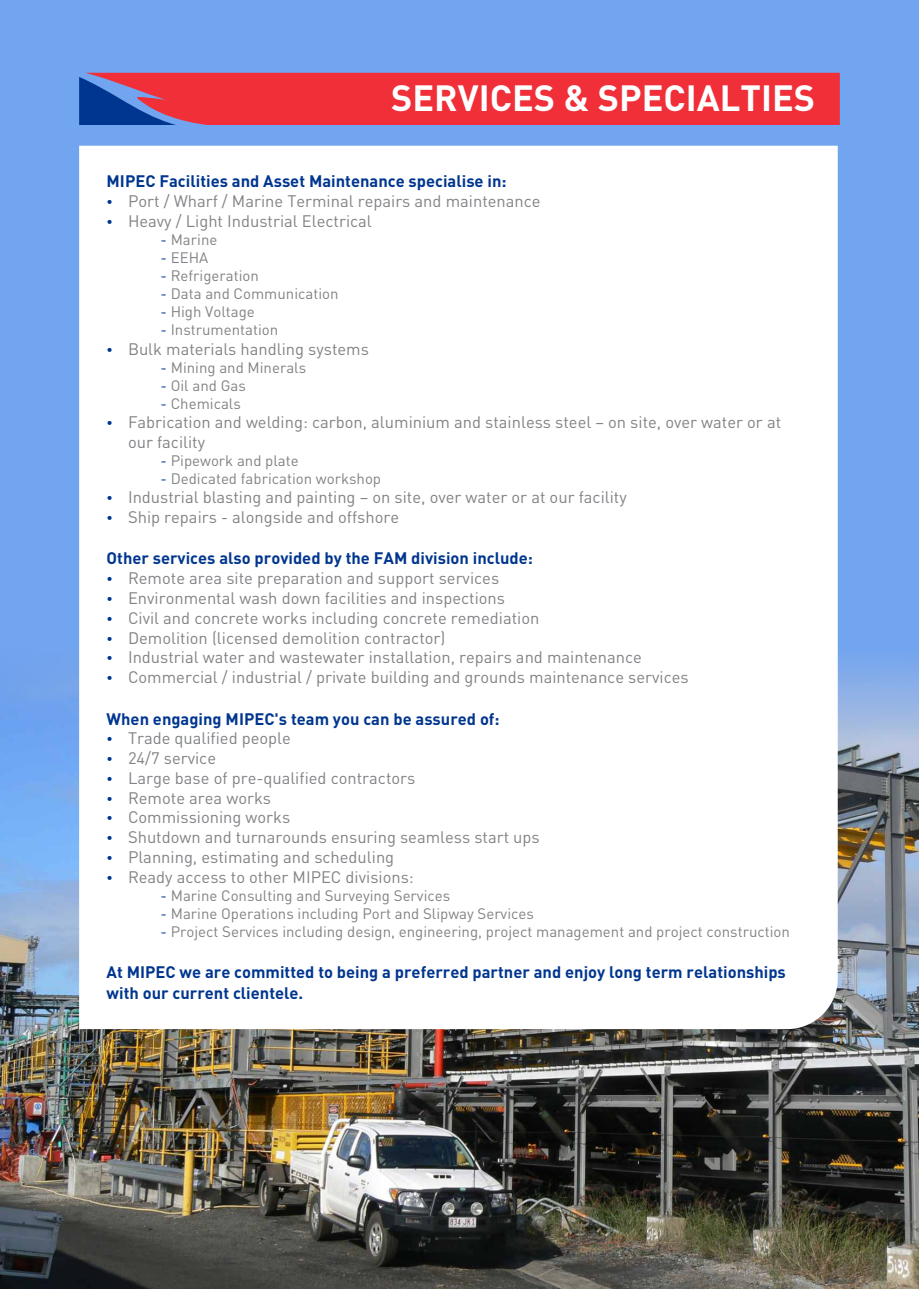
<style>
.page{position:relative;width:919px;height:1289px;background:#fff}
.page>*{position:absolute;margin:0;border:0;box-sizing:border-box;transform-origin:0 0}
.t1{font:700 36px "DIN";color:#fff}
.t2{font:16.5px/19.2px "DIN";color:#808285}
.t3{font:700 16.5px/20.9px "DIN";color:#00368f}
.t4{font:15px "DIN";color:#808285}
.s1{color:#00368f}
</style>
<div class="page">
<div style="left:0;top:0;width:918px;height:1288px;background:#72a5f0"></div>
<img style="left:0;top:600px;width:918px;height:688px">
<svg style="left:79px;top:73px;width:760px;height:52px;background:#de3243"></svg>
<div style="left:79px;top:146px;width:758px;height:883px;background:#fff"></div>
<h1 class="t1" style="left:391px;top:82px;width:425px">SERVICES &amp; SPECIALTIES</h1>
<p class="t3" style="left:107px;top:172px;width:401px">MIPEC Facilities and Asset Maintenance specialise in:</p>
<p class="t2" style="left:107px;top:192px;width:435px"><span class="s1">•</span> Port / Wharf / Marine Terminal repairs and maintenance</p>
<p class="t2" style="left:107px;top:212px;width:267px"><span class="s1">•</span> Heavy / Light Industrial Electrical</p>
<p class="t4" style="left:161px;top:233px;width:58px"><span class="s1">-</span> Marine</p>
<p class="t4" style="left:161px;top:251px;width:49px"><span class="s1">-</span> EEHA</p>
<p class="t4" style="left:161px;top:269px;width:100px"><span class="s1">-</span> Refrigeration</p>
<p class="t4" style="left:161px;top:287px;width:179px"><span class="s1">-</span> Data and Communication</p>
<p class="t4" style="left:161px;top:305px;width:96px"><span class="s1">-</span> High Voltage</p>
<p class="t4" style="left:161px;top:323px;width:119px"><span class="s1">-</span> Instrumentation</p>
<p class="t2" style="left:107px;top:340px;width:264px"><span class="s1">•</span> Bulk materials handling systems</p>
<p class="t4" style="left:161px;top:361px;width:147px"><span class="s1">-</span> Mining and Minerals</p>
<p class="t4" style="left:161px;top:379px;width:87px"><span class="s1">-</span> Oil and Gas</p>
<p class="t4" style="left:161px;top:397px;width:82px"><span class="s1">-</span> Chemicals</p>
<p class="t2" style="left:128px;top:414px;width:654px;text-indent:-21px"><span class="s1">•</span> Fabrication and welding: carbon, aluminium and stainless steel – on site, over water or at our facility</p>
<p class="t4" style="left:161px;top:454px;width:140px"><span class="s1">-</span> Pipework and plate</p>
<p class="t4" style="left:161px;top:472px;width:222px"><span class="s1">-</span> Dedicated fabrication workshop</p>
<p class="t2" style="left:107px;top:489px;width:521px"><span class="s1">•</span> Industrial blasting and painting – on site, over water or at our facility</p>
<p class="t2" style="left:107px;top:508px;width:294px"><span class="s1">•</span> Ship repairs - alongside and offshore</p>
<p class="t3" style="left:107px;top:549px;width:428px">Other services also provided by the FAM division include:</p>
<p class="t2" style="left:107px;top:569px;width:394px"><span class="s1">•</span> Remote area site preparation and support services</p>
<p class="t2" style="left:107px;top:589px;width:400px"><span class="s1">•</span> Environmental wash down facilities and inspections</p>
<p class="t2" style="left:107px;top:609px;width:434px"><span class="s1">•</span> Civil and concrete works including concrete remediation</p>
<p class="t2" style="left:107px;top:629px;width:340px"><span class="s1">•</span> Demolition (licensed demolition contractor)</p>
<p class="t2" style="left:107px;top:649px;width:537px"><span class="s1">•</span> Industrial water and wastewater installation, repairs and maintenance</p>
<p class="t2" style="left:107px;top:668px;width:583px"><span class="s1">•</span> Commercial / industrial / private building and grounds maintenance services</p>
<p class="t3" style="left:107px;top:709px;width:394px">When engaging MIPEC's team you can be assured of:</p>
<p class="t2" style="left:107px;top:729px;width:186px"><span class="s1">•</span> Trade qualified people</p>
<p class="t2" style="left:107px;top:749px;width:111px"><span class="s1">•</span> 24/7 service</p>
<p class="t2" style="left:107px;top:769px;width:310px"><span class="s1">•</span> Large base of pre-qualified contractors</p>
<p class="t2" style="left:107px;top:789px;width:166px"><span class="s1">•</span> Remote area works</p>
<p class="t2" style="left:107px;top:809px;width:185px"><span class="s1">•</span> Commissioning works</p>
<p class="t2" style="left:107px;top:828px;width:434px"><span class="s1">•</span> Shutdown and turnarounds ensuring seamless start ups</p>
<p class="t2" style="left:107px;top:848px;width:289px"><span class="s1">•</span> Planning, estimating and scheduling</p>
<p class="t2" style="left:107px;top:868px;width:309px"><span class="s1">•</span> Ready access to other MIPEC divisions:</p>
<p class="t4" style="left:161px;top:889px;width:291px"><span class="s1">-</span> Marine Consulting and Surveying Services</p>
<p class="t4" style="left:161px;top:907px;width:375px"><span class="s1">-</span> Marine Operations including Port and Slipway Services</p>
<p class="t4" style="left:161px;top:925px;width:631px"><span class="s1">-</span> Project Services including design, engineering, project management and project construction</p>
<p class="t3" style="left:107px;top:962px;width:680px">At MIPEC we are committed to being a preferred partner and enjoy long term relationships with our current clientele.</p>
</div>
